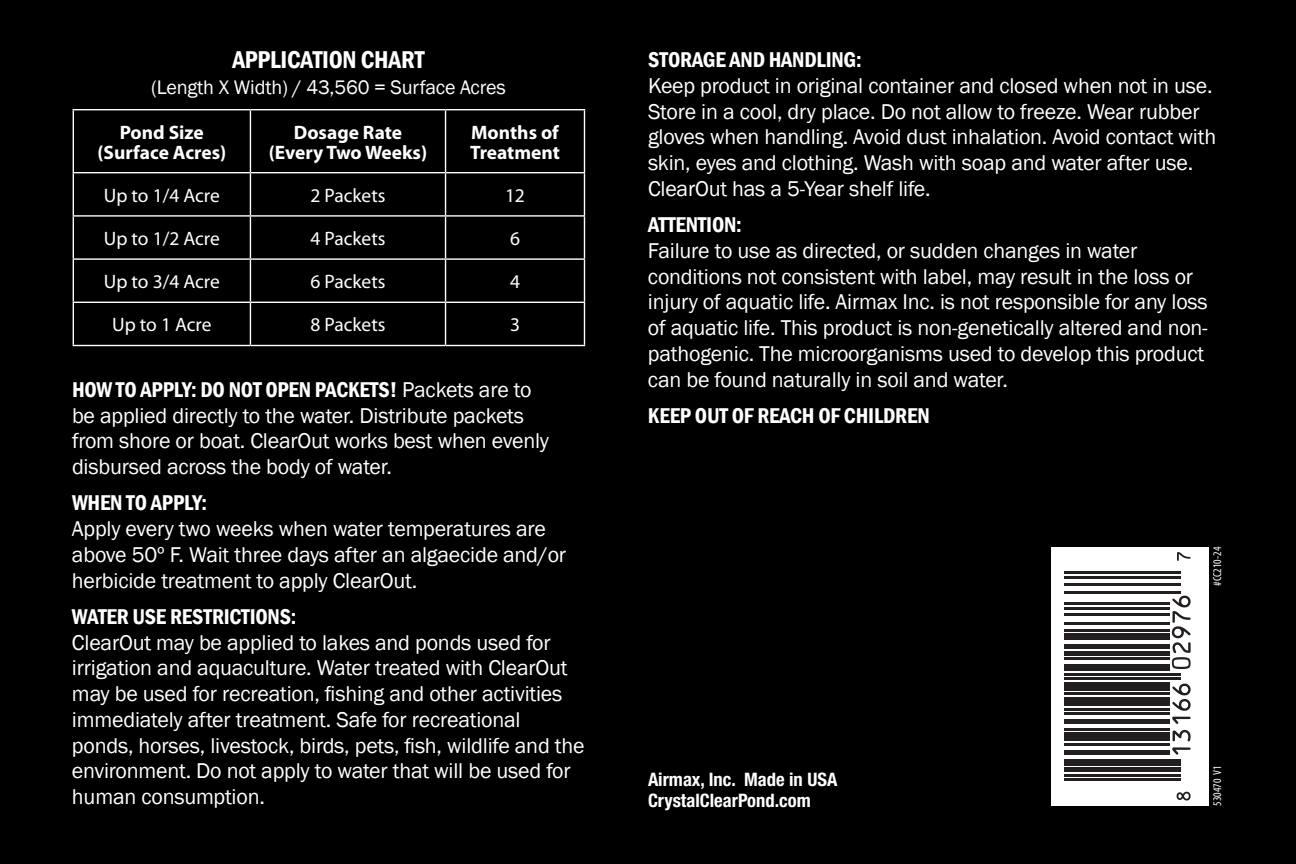
<style>
.page{position:relative;width:1296px;height:864px;background:#000}
.page>*{position:absolute;margin:0;border:0;box-sizing:border-box;transform-origin:0 0}
.t1{font:600 condensed 25px "Franklin Gothic";letter-spacing:-.01em;color:#fff}
.t2{font:22px/25.8px "Franklin Gothic";letter-spacing:-.01em;color:#fff}
.t3{font:600 condensed 22px "Franklin Gothic";letter-spacing:-.01em;color:#fff}
.t4{font:20.2px "Franklin Gothic";letter-spacing:-.01em;color:#fff}
.t5{font:19.4px "Myriad Pro";color:#fff}
.t6{font:700 19.4px/20px "Myriad Pro";color:#fff}
.t7{font:700 condensed 18.6px/20.8px "Helvetica Neue LT Pro";color:#fff}
.t8{font:condensed 11.6px "Myriad Pro";color:#fff}
.s1{font-weight:600;font-stretch:condensed}
</style>
<div class="page">
<div style="left:1051px;top:547px;width:158px;height:259px;background:#fff"></div>
<hr style="left:73px;top:215px;width:177px;height:2px;background:#fff">
<hr style="left:250px;top:215px;width:196px;height:2px;background:#fff">
<hr style="left:446px;top:215px;width:139px;height:2px;background:#fff">
<hr style="left:73px;top:258px;width:177px;height:2px;background:#fff">
<hr style="left:250px;top:258px;width:196px;height:2px;background:#fff">
<hr style="left:446px;top:258px;width:139px;height:2px;background:#fff">
<hr style="left:73px;top:302px;width:177px;height:1px;background:#fff">
<hr style="left:250px;top:302px;width:196px;height:1px;background:#fff">
<hr style="left:446px;top:302px;width:139px;height:1px;background:#fff">
<hr style="left:73px;top:345px;width:177px;height:1px;background:#fff">
<hr style="left:250px;top:345px;width:196px;height:1px;background:#fff">
<hr style="left:446px;top:345px;width:139px;height:1px;background:#fff">
<hr style="left:73px;top:173px;width:1px;height:42px;background:#fff">
<hr style="left:250px;top:173px;width:1px;height:42px;background:#fff">
<hr style="left:445px;top:173px;width:1px;height:42px;background:#fff">
<hr style="left:584px;top:173px;width:1px;height:42px;background:#fff">
<hr style="left:73px;top:217px;width:1px;height:41px;background:#fff">
<hr style="left:250px;top:217px;width:1px;height:41px;background:#fff">
<hr style="left:445px;top:217px;width:1px;height:41px;background:#fff">
<hr style="left:584px;top:217px;width:1px;height:41px;background:#fff">
<hr style="left:73px;top:260px;width:1px;height:42px;background:#fff">
<hr style="left:250px;top:260px;width:1px;height:42px;background:#fff">
<hr style="left:445px;top:260px;width:1px;height:42px;background:#fff">
<hr style="left:584px;top:260px;width:1px;height:42px;background:#fff">
<hr style="left:73px;top:303px;width:1px;height:42px;background:#fff">
<hr style="left:250px;top:303px;width:1px;height:42px;background:#fff">
<hr style="left:445px;top:303px;width:1px;height:42px;background:#fff">
<hr style="left:584px;top:303px;width:1px;height:42px;background:#fff">
<hr style="left:73px;top:109px;width:177px;height:1px;background:#fff">
<hr style="left:73px;top:110px;width:1px;height:62px;background:#fff">
<hr style="left:250px;top:109px;width:196px;height:1px;background:#fff">
<hr style="left:250px;top:110px;width:1px;height:62px;background:#fff">
<hr style="left:446px;top:109px;width:139px;height:1px;background:#fff">
<hr style="left:445px;top:110px;width:1px;height:62px;background:#fff">
<hr style="left:584px;top:110px;width:1px;height:62px;background:#fff">
<hr style="left:73px;top:172px;width:177px;height:1px;background:#fff">
<hr style="left:250px;top:172px;width:196px;height:1px;background:#fff">
<hr style="left:446px;top:172px;width:139px;height:1px;background:#fff">
<hr style="left:1064px;top:779px;width:117px;height:2px;background:#231f20">
<hr style="left:1064px;top:774px;width:117px;height:2px;background:#231f20">
<hr style="left:1064px;top:768px;width:117px;height:4px;background:#231f20">
<div style="left:1064px;top:759px;width:117px;height:7px;background:#231f20"></div>
<hr style="left:1064px;top:750px;width:106px;height:4px;background:#231f20">
<hr style="left:1064px;top:743px;width:106px;height:2px;background:#231f20">
<div style="left:1064px;top:732px;width:106px;height:9px;background:#231f20"></div>
<hr style="left:1064px;top:728px;width:106px;height:2px;background:#231f20">
<hr style="left:1064px;top:719px;width:106px;height:4px;background:#231f20">
<hr style="left:1064px;top:713px;width:106px;height:2px;background:#231f20">
<hr style="left:1064px;top:708px;width:106px;height:2px;background:#231f20">
<div style="left:1064px;top:697px;width:106px;height:9px;background:#231f20"></div>
<hr style="left:1064px;top:693px;width:106px;height:2px;background:#231f20">
<div style="left:1064px;top:682px;width:106px;height:9px;background:#231f20"></div>
<hr style="left:1064px;top:677px;width:117px;height:3px;background:#231f20">
<hr style="left:1064px;top:673px;width:117px;height:2px;background:#231f20">
<div style="left:1064px;top:664px;width:106px;height:7px;background:#231f20"></div>
<hr style="left:1064px;top:658px;width:106px;height:2px;background:#231f20">
<hr style="left:1064px;top:651px;width:106px;height:4px;background:#231f20">
<div style="left:1064px;top:644px;width:106px;height:5px;background:#231f20"></div>
<div style="left:1064px;top:633px;width:106px;height:7px;background:#231f20"></div>
<hr style="left:1064px;top:629px;width:106px;height:2px;background:#231f20">
<hr style="left:1064px;top:623px;width:106px;height:2px;background:#231f20">
<hr style="left:1064px;top:614px;width:106px;height:2px;background:#231f20">
<hr style="left:1064px;top:607px;width:106px;height:2px;background:#231f20">
<hr style="left:1064px;top:603px;width:106px;height:2px;background:#231f20">
<hr style="left:1064px;top:592px;width:117px;height:2px;background:#231f20">
<hr style="left:1064px;top:583px;width:117px;height:2px;background:#231f20">
<hr style="left:1064px;top:576px;width:117px;height:2px;background:#231f20">
<hr style="left:1064px;top:572px;width:117px;height:2px;background:#231f20">
<svg style="left:1177px;top:792px;width:14px;height:9px"></svg>
<svg style="left:1172px;top:684px;width:19px;height:71px"></svg>
<svg style="left:1172px;top:596px;width:19px;height:74px"></svg>
<svg style="left:1177px;top:552px;width:14px;height:9px"></svg>
<p class="t1" style="left:232px;top:43px;width:194px">APPLICATION CHART</p>
<p class="t4" style="left:151px;top:75px;width:356px">(Length X Width) / 43,560 = Surface Acres</p>
<p class="t6" style="left:120px;top:121px;width:86px">Pond Size</p>
<p class="t6" style="left:97px;top:141px;width:130px">(Surface Acres)</p>
<p class="t6" style="left:294px;top:121px;width:110px">Dosage Rate</p>
<p class="t6" style="left:269px;top:141px;width:160px">(Every Two Weeks)</p>
<p class="t6" style="left:470px;top:121px;width:91px">Months of<br>Treatment</p>
<p class="t5" style="left:104px;top:183px;width:118px">Up to 1/4 Acre</p>
<p class="t5" style="left:310px;top:183px;width:77px">2 Packets</p>
<p class="t5" style="left:505px;top:183px;width:21px">12</p>
<p class="t5" style="left:104px;top:226px;width:118px">Up to 1/2 Acre</p>
<p class="t5" style="left:310px;top:226px;width:77px">4 Packets</p>
<p class="t5" style="left:510px;top:226px;width:11px">6</p>
<p class="t5" style="left:104px;top:270px;width:118px">Up to 3/4 Acre</p>
<p class="t5" style="left:310px;top:270px;width:77px">6 Packets</p>
<p class="t5" style="left:510px;top:270px;width:11px">4</p>
<p class="t5" style="left:112px;top:313px;width:101px">Up to 1 Acre</p>
<p class="t5" style="left:310px;top:313px;width:77px">8 Packets</p>
<p class="t5" style="left:510px;top:313px;width:11px">3</p>
<p class="t2" style="left:72px;top:377px;width:479px"><span class="s1">HOW TO APPLY: DO NOT OPEN PACKETS!</span> Packets are to be applied directly to the water. Distribute packets from shore or boat. ClearOut works best when evenly disbursed across the body of water.</p>
<p class="t2" style="left:72px;top:491px;width:496px"><span class="s1">WHEN TO APPLY:<br></span>Apply every two weeks when water temperatures are above 50º F. Wait three days after an algaecide and/or herbicide treatment to apply ClearOut.</p>
<p class="t2" style="left:72px;top:604px;width:514px"><span class="s1">WATER USE RESTRICTIONS:<br></span>ClearOut may be applied to lakes and ponds used for irrigation and aquaculture. Water treated with ClearOut may be used for recreation, fishing and other activities immediately after treatment. Safe for recreational ponds, horses, livestock, birds, pets, fish, wildlife and the environment. Do not apply to water that will be used for human consumption.</p>
<p class="t2" style="left:648px;top:47px;width:570px"><span class="s1">STORAGE AND HANDLING:<br></span>Keep product in original container and closed when not in use.<br>Store in a cool, dry place. Do not allow to freeze. Wear rubber gloves when handling. Avoid dust inhalation. Avoid contact with skin, eyes and clothing. Wash with soap and water after use.<br>ClearOut has a 5-Year shelf life.</p>
<p class="t2" style="left:648px;top:212px;width:561px"><span class="s1">ATTENTION:<br></span>Failure to use as directed, or sudden changes in water conditions not consistent with label, may result in the loss or injury of aquatic life. Airmax Inc. is not responsible for any loss of aquatic life. This product is non-genetically altered and non&shy;pathogenic. The microorganisms used to develop this product can be found naturally in soil and water.</p>
<p class="t3" style="left:648px;top:401px;width:283px">KEEP OUT OF REACH OF CHILDREN</p>
<p class="t7" style="left:648px;top:769px;width:191px">Airmax, Inc. Made in USA<br>CrystalClearPond.com</p>
<p class="t8" style="left:1210px;top:586px;width:40px;rotate:-90deg">#CC210-24</p>
<p class="t8" style="left:1210px;top:806px;width:41px;rotate:-90deg">530470 V1</p>
</div>
